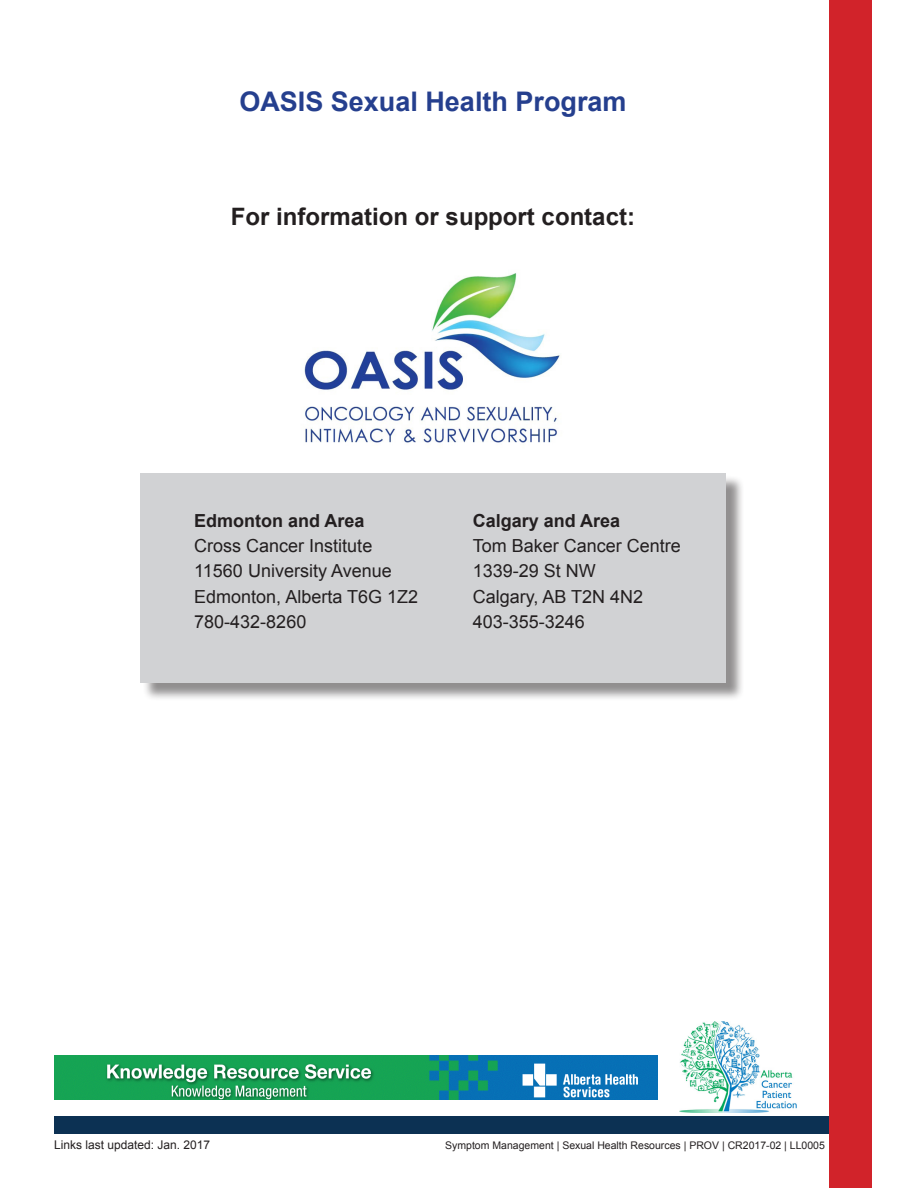
<style>
.page{position:relative;width:918px;height:1188px;background:#fff}
.page>*{position:absolute;margin:0;border:0;box-sizing:border-box;transform-origin:0 0}
.Black_heading{font:700 27px "Arial";color:#253f8e}
.Black_heading-2{font:700 24px "Arial";color:#231f20}
.Subheading{font:18px "Arial";color:#231f20}
.Subheading-2{font:700 18px "Arial";color:#231f20}
.t1{font:12px "Arial";color:#231f20}
.Subheading-3{font:10.5px "Arial";color:#231f20}
</style>
<div class="page">
<div style="left:54px;top:1117px;width:810px;height:17px;background:#0c3153"></div>
<img style="left:54px;top:1055px;width:604px;height:45px">
<img style="left:304px;top:273px;width:256px;height:170px">
<div style="left:829px;top:0;width:43px;height:1188px;background:#d1232a"></div>
<div style="left:143px;top:475px;width:601px;height:226px;background:#231f20;opacity:.5"></div>
<div style="left:140px;top:473px;width:586px;height:210px;background:#d1d2d4"></div>
<img style="left:679px;top:1022px;width:118px;height:90px">
<p class="Black_heading" style="left:239px;top:83px;width:389px">OASIS Sexual Health Program</p>
<p class="Black_heading-2" style="left:231px;top:201px;width:406px">For information or support contact:</p>
<p class="Subheading-2" style="left:194px;top:509px;width:172px">Edmonton and Area</p>
<p class="Subheading" style="left:194px;top:534px;width:180px">Cross Cancer Institute</p>
<p class="Subheading" style="left:194px;top:559px;width:199px">11560 University Avenue</p>
<p class="Subheading" style="left:194px;top:584px;width:225px">Edmonton, Alberta T6G 1Z2</p>
<p class="Subheading" style="left:194px;top:610px;width:114px">780-432-8260</p>
<p class="Subheading-2" style="left:473px;top:509px;width:149px">Calgary and Area</p>
<p class="Subheading" style="left:473px;top:534px;width:210px">Tom Baker Cancer Centre</p>
<p class="Subheading" style="left:473px;top:559px;width:125px">1339-29 St NW</p>
<p class="Subheading" style="left:473px;top:584px;width:172px">Calgary, AB T2N 4N2</p>
<p class="Subheading" style="left:473px;top:610px;width:114px">403-355-3246</p>
<p class="t1" style="left:54px;top:1137px;width:158px">Links last updated: Jan. 2017</p>
<p class="Subheading-3" style="left:445px;top:1138px;width:381px">Symptom Management | Sexual Health Resources | PROV | CR2017-02 | LL0005</p>
</div>
